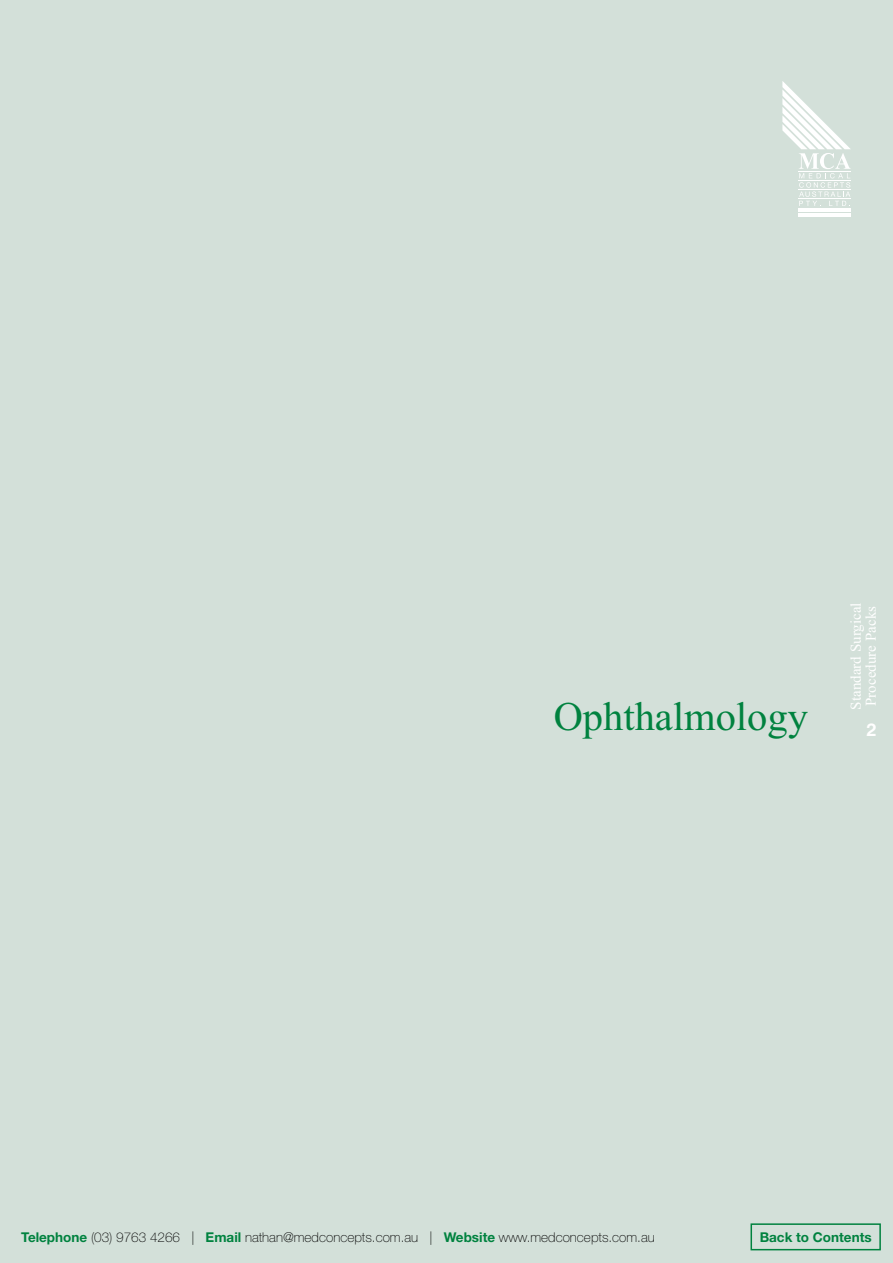
<style>
.page{position:relative;width:893px;height:1263px;background:#d3e0d9}
.page>*{position:absolute;margin:0;border:0;box-sizing:border-box;transform-origin:0 0}
.t1{font:40.5px "Times New Roman";color:#00823f}
.t2{font:700 18px "Swiss 721 BT";color:#fff}
.t3{font:15px/15px "Times New Roman";color:#fff}
.t4{font:100 13.5px "Helvetica Neue LT Std";color:#000}
.t5{font:700 13.5px "Helvetica Neue LT Std";color:#00823f}
.s1{font-weight:700;color:#00823f}
</style>
<div class="page">
<div style="left:750px;top:1223px;width:131px;height:27px;border:2px solid #00823f"></div>
<h1 class="t1" style="left:554px;top:693px;width:256px">Ophthalmology</h1>
<p class="t3" style="left:848px;top:709px;width:109px;rotate:-90deg">Standard Surgical<br>Procedure Packs</p>
<h2 class="t2" style="left:867px;top:718px;width:12px">2</h2>
<p class="t4" style="left:21px;top:1229px;width:635px"><span class="s1">Telephone</span> (03) 9763 4266 | <span class="s1">Email</span> nathan@medconcepts.com.au | <span class="s1">Website</span> www.medconcepts.com.au</p>
<p class="t5" style="left:760px;top:1228px;width:114px">Back to Contents</p>
</div>
